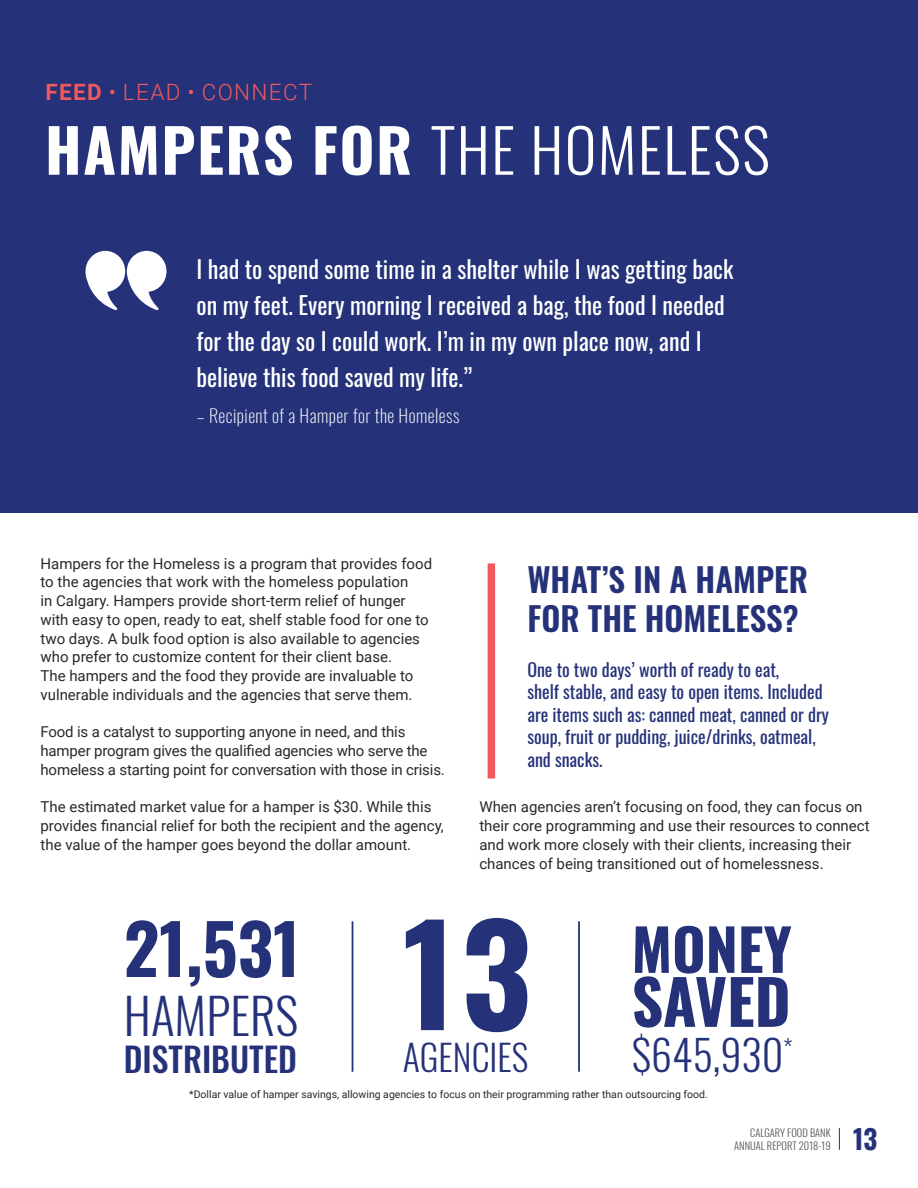
<style>
.page{position:relative;width:918px;height:1188px;background:#fff}
.page>*{position:absolute;margin:0;border:0;box-sizing:border-box;transform-origin:0 0}
.t1{font:700 136.5px "Oswald";color:#253279}
.t2{font:700 69px "Oswald";color:#253279}
.t3{font:700 61.5px "Oswald";letter-spacing:-.005em;color:#253279}
.t4{font:300 60px "Oswald";letter-spacing:.025em;color:#fff}
.t5{font:700 57.3px "Oswald";color:#253279}
.t6{font:300 49.5px "Oswald";color:#253279}
.t7{font:300 42px "Oswald";color:#253279}
.t8{font:300 36px "Oswald";color:#253279}
.t9{font:500 33.75px "Oswald";color:#253279}
.t10{font:600 33px/39.6px "Oswald";color:#253279}
.t11{font:700 27px "Oswald";color:#253279}
.t12{font:24px/36px "Oswald";color:#fff}
.t13{font:300 22.5px "Roboto";letter-spacing:.06em;color:#f0595d}
.t14{font:18px/22.8px "Oswald";color:#253279}
.t15{font:200 18px "Oswald";letter-spacing:.025em;color:#fff}
.t16{font:15px/18.8px "Roboto";color:#2b2824}
.t17{font:10.5px "Roboto";color:#2b2824}
.t18{font:300 10.5px/13.2px "Oswald";color:#55565a;text-align:right}
.s1{font-weight:700}
</style>
<div class="page">
<svg style="left:839px;top:1128px;width:1px;height:22px"></svg>
<div style="left:0;top:0;width:918px;height:512px;background:#253279"></div>
<svg style="left:86px;top:251px;width:80px;height:60px"></svg>
<div style="left:488px;top:563px;width:7px;height:215px;background:#f0595d"></div>
<hr style="left:352px;top:921px;width:1px;height:151px;background:#253279">
<hr style="left:578px;top:921px;width:2px;height:151px;background:#253279">
<h3 class="t13" style="left:45px;top:76px;width:268px"><span class="s1">FEED</span> • LEAD • CONNECT</h3>
<h3 class="t4" style="left:45px;top:97px;width:726px"><span class="s1">HAMPERS FOR</span> THE HOMELESS</h3>
<h3 class="t12" style="left:196px;top:249px;width:539px">I had to spend some time in a shelter while I was getting back on my feet. Every morning I received a bag, the food I needed for the day so I could work. I’m in my own place now, and I believe this food saved my life.”</h3>
<p class="t15" style="left:196px;top:400px;width:264px">– Recipient of a Hamper for the Homeless</p>
<p class="t16" style="left:40px;top:553px;width:393px">Hampers for the Homeless is a program that provides food to the agencies that work with the homeless population<br>in Calgary. Hampers provide short-term relief of hunger with easy to open, ready to eat, shelf stable food for one to two days. A bulk food option is also available to agencies who prefer to customize content for their client base.<br>The hampers and the food they provide are invaluable to vulnerable individuals and the agencies that serve them.</p>
<p class="t16" style="left:40px;top:722px;width:406px">Food is a catalyst to supporting anyone in need, and this hamper program gives the qualified agencies who serve the homeless a starting point for conversation with those in crisis.</p>
<p class="t16" style="left:40px;top:797px;width:405px">The estimated market value for a hamper is $30. While this provides financial relief for both the recipient and the agency, the value of the hamper goes beyond the dollar amount.</p>
<h3 class="t10" style="left:527px;top:562px;width:282px">WHAT’S IN A HAMPER<br>FOR THE HOMELESS?</h3>
<p class="t14" style="left:527px;top:656px;width:303px">One to two days’ worth of ready to eat,<br>shelf stable, and easy to open items. Included are items such as: canned meat, canned or dry soup, fruit or pudding, juice/drinks, oatmeal, and snacks.</p>
<p class="t16" style="left:479px;top:797px;width:392px">When agencies aren’t focusing on food, they can focus on their core programming and use their resources to connect and work more closely with their clients, increasing their chances of being transitioned out of homelessness.</p>
<h1 class="t1" style="left:403px;top:903px;width:130px">13</h1>
<h3 class="t8" style="left:403px;top:1026px;width:127px">AGENCIES</h3>
<p class="t17" style="left:189px;top:1087px;width:520px">*Dollar value of hamper savings, allowing agencies to focus on their programming rather than outsourcing food.</p>
<h2 class="t2" style="left:124px;top:913px;width:178px">21,531</h2>
<h3 class="t6" style="left:124px;top:971px;width:176px">HAMPERS</h3>
<h3 class="t9" style="left:124px;top:1041px;width:175px">DISTRIBUTED</h3>
<h3 class="t5" style="left:632px;top:920px;width:162px">MONEY</h3>
<h3 class="t3" style="left:632px;top:970px;width:160px">SAVED</h3>
<h3 class="t7" style="left:632px;top:1017px;width:162px">$645,930<sup>*</sup></h3>
<p class="t18" style="left:734px;top:1125px;width:98px">CALGARY FOOD BANK<br>ANNUAL REPORT 2018-19</p>
<h3 class="t11" style="left:853px;top:1125px;width:26px">13</h3>
</div>
